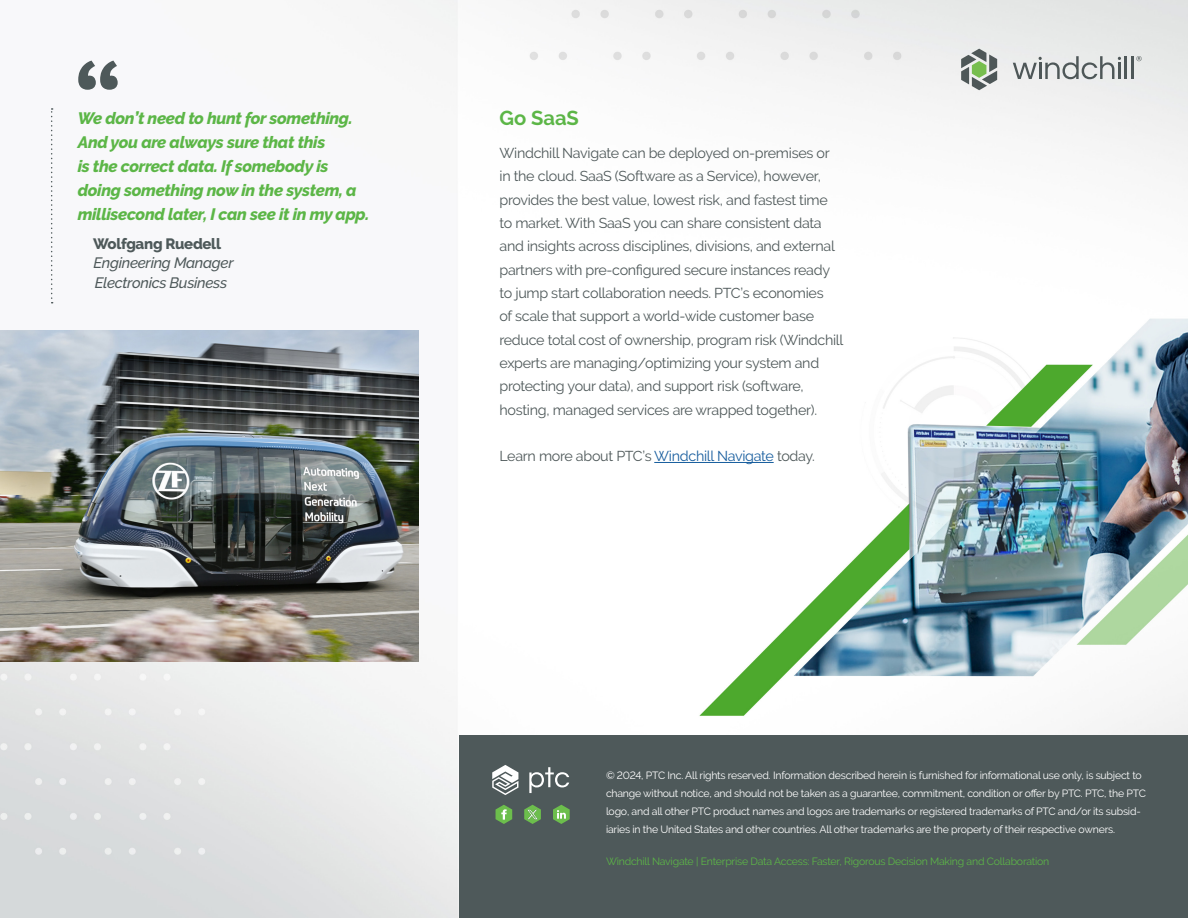
<style>
.page{position:relative;width:1188px;height:918px;background:#fff}
.page>*{position:absolute;margin:0;border:0;box-sizing:border-box;transform-origin:0 0}
.t1{font:135px "PT Sans Caption";color:#4e595a}
.header_green{font:700 20.1px "PTC Raleway";color:#5cb647}
.t2{font:italic 800 16.5px/24px "PTC Raleway";letter-spacing:-.02em;color:#5cb647}
.t3{font:italic 500 15px "PTC Raleway";letter-spacing:-.02em;color:#4e595a}
.t4{font:800 15px "PTC Raleway";letter-spacing:-.02em;color:#4e595a}
.t5{font:14.25px/23.4px "PTC Raleway";letter-spacing:-.02em;color:#4e5859}
.disclamer_copy{font:10.5px/18px "PTC Raleway";letter-spacing:-.02em;color:#fff}
.disclamer_copy-2{font:10.5px "PTC Raleway";letter-spacing:-.02em;color:#5cb647}
.s1{color:#175d9e}
</style>
<div class="page">
<img style="left:0;top:0;width:1188px;height:918px">
<img style="left:0;top:330px;width:418px;height:332px">
<svg style="left:51px;top:108px;width:2px;height:195px"></svg>
<hr style="left:1125px;top:56px;width:2px;height:23px;background:#4e5758">
<hr style="left:1131px;top:56px;width:2px;height:23px;background:#4e5758">
<svg style="left:1136px;top:56px;width:6px;height:5px"></svg>
<svg style="left:1013px;top:56px;width:108px;height:23px;background:#bec1c2"></svg>
<svg style="left:961px;top:49px;width:36px;height:41px"></svg>
<hr style="left:654px;top:462px;width:120px;height:1px;background:#175d9e">
<div style="left:459px;top:735px;width:729px;height:183px;background:#4e595a"></div>
<svg style="left:492px;top:765px;width:26px;height:30px"></svg>
<svg style="left:529px;top:767px;width:40px;height:26px"></svg>
<svg style="left:496px;top:805px;width:16px;height:19px"></svg>
<svg style="left:553px;top:805px;width:17px;height:19px"></svg>
<svg style="left:524px;top:805px;width:17px;height:19px"></svg>
<p class="t1" style="left:72px;top:31px;width:53px">“</p>
<p class="t2" style="left:78px;top:106px;width:293px">We don’t need to hunt for something.<br>And you are always sure that this<br>is the correct data. If somebody is doing something now in the system, a millisecond later, I can see it in my app.</p>
<p class="t4" style="left:93px;top:235px;width:129px">Wolfgang Ruedell</p>
<p class="t3" style="left:94px;top:254px;width:142px">Engineering Manager</p>
<p class="t3" style="left:95px;top:274px;width:134px">Electronics Business</p>
<p class="header_green" style="left:500px;top:107px;width:81px">Go SaaS</p>
<p class="t5" style="left:500px;top:141px;width:345px">Windchill Navigate can be deployed on-premises or in the cloud. SaaS (Software as a Service), however, provides the best value, lowest risk, and fastest time to market. With SaaS you can share consistent data and insights across disciplines, divisions, and external partners with pre-configured secure instances ready to jump start collaboration needs. PTC’s economies<br>of scale that support a world-wide customer base reduce total cost of ownership, program risk (Windchill experts are managing/optimizing your system and protecting your data), and support risk (software, hosting, managed services are wrapped together).</p>
<p class="t5" style="left:500px;top:445px;width:317px">Learn more about PTC’s <span class="s1">Windchill Navigate</span> today.</p>
<p class="disclamer_copy" style="left:606px;top:766px;width:541px">© 2024, PTC Inc. All rights reserved. Information described herein is furnished for informational use only, is subject to change without notice, and should not be taken as a guarantee, commitment, condition or offer by PTC. PTC, the PTC logo, and all other PTC product names and logos are trademarks or registered trademarks of PTC and/or its subsid&shy;iaries in the United States and other countries. All other trademarks are the property of their respective owners.</p>
<p class="disclamer_copy-2" style="left:606px;top:855px;width:445px">Windchill Navigate | Enterprise Data Access: Faster, Rigorous Decision Making and Collaboration</p>
</div>
